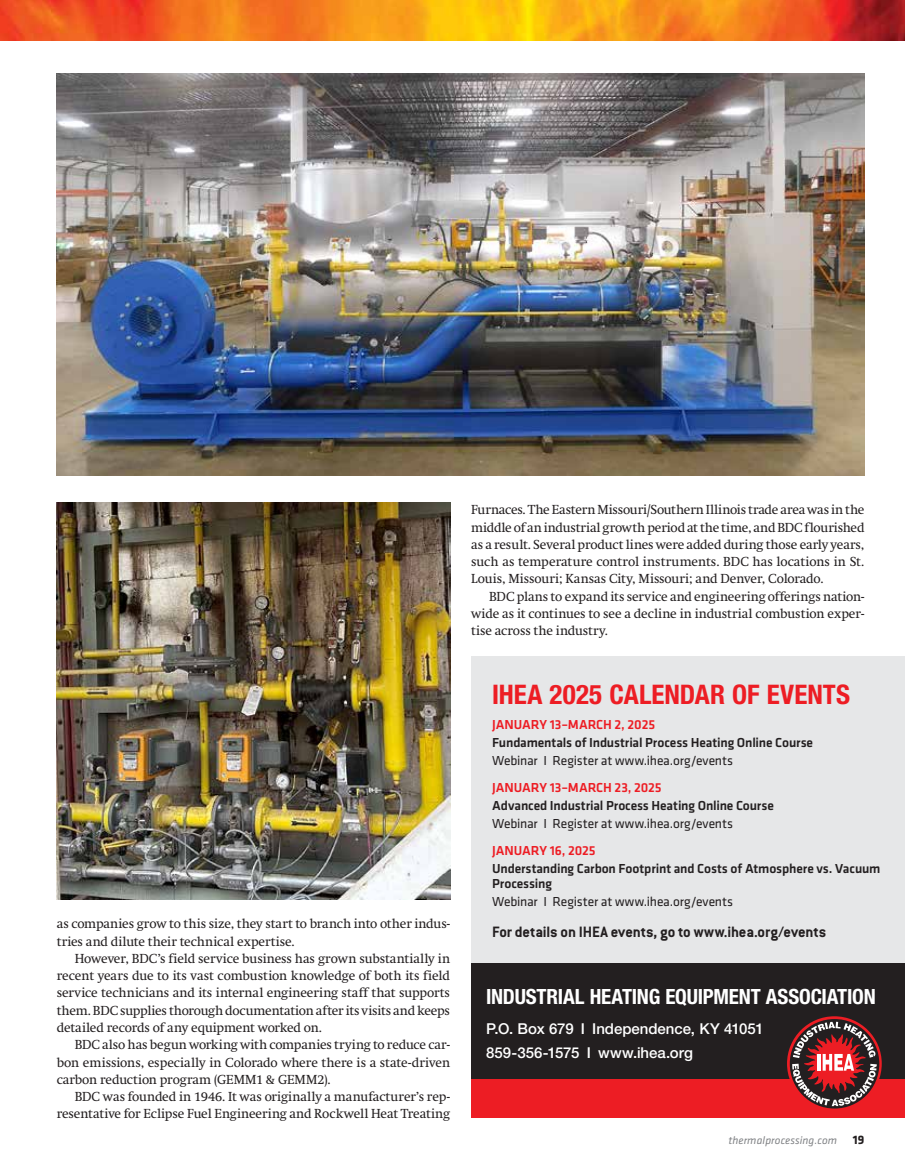
<style>
.page{position:relative;width:905px;height:1175px;background:#fff}
.page>*{position:absolute;margin:0;border:0;box-sizing:border-box;transform-origin:0 0}
.t1{font:700 condensed 27px "Helvetica Neue";color:#ed1d24}
.t2{font:700 condensed 21px "Helvetica Neue";letter-spacing:-.01em;color:#fff}
.t3{font:700 16.5px "Conduit ITC";letter-spacing:-.01em;color:#231f20}
.t4{font:500 15px/24px "Helvetica Neue";letter-spacing:-.005em;color:#fff}
.t5{font:500 13.5px/15px "Klavika Basic";letter-spacing:-.01em;color:#231f20}
.t6{font:13.5px "Klavika Basic";letter-spacing:-.01em;color:#231f20}
.t7{font:500 13.5px "Klavika Basic";letter-spacing:-.005em;color:#ed1d24}
.t8{font:12.9px/17.2px "Swift";letter-spacing:-.005em;color:#231f20;text-align:justify}
.t9{font:italic 11.25px "Klavika Basic";letter-spacing:.01em;color:#808285}
.s1{font-weight:700;font-style:normal;font-size:12.75px;color:#231f20}
</style>
<div class="page">
<img style="left:57px;top:74px;width:807px;height:402px">
<img style="left:57px;top:503px;width:393px;height:396px">
<div style="left:471px;top:656px;width:433px;height:307px;background:#e6e7e8"></div>
<img style="left:0;top:0;width:904px;height:40px">
<div style="left:471px;top:963px;width:433px;height:131px;background:#231f20"></div>
<div style="left:471px;top:1079px;width:433px;height:39px;background:#ed1d24"></div>
<svg style="left:787px;top:1016px;width:94px;height:95px"></svg>
<svg style="left:789px;top:1019px;width:90px;height:89px"></svg>
<svg style="left:792px;top:1021px;width:84px;height:85px"></svg>
<p class="t8" style="left:57px;top:915px;width:395px">as companies grow to this size, they start to branch into other indus&shy;tries and dilute their technical expertise.</p>
<p class="t8" style="left:57px;top:949px;width:395px;text-indent:18px">However, BDC’s field service business has grown substantially in recent years due to its vast combustion knowledge of both its field service technicians and its internal engineering staff that supports them. BDC supplies thorough documentation after its visits and keeps detailed records of any equipment worked on.</p>
<p class="t8" style="left:57px;top:1036px;width:395px;text-indent:18px">BDC also has begun working with companies trying to reduce car&shy;bon emissions, especially in Colorado where there is a state-driven carbon reduction program (GEMM1 &amp; GEMM2).</p>
<p class="t8" style="left:57px;top:1087px;width:395px;text-align:right">BDC was founded in 1946. It was originally a manufacturer’s rep&shy;resentative for Eclipse Fuel Engineering and Rockwell Heat Treating</p>
<p class="t8" style="left:471px;top:501px;width:395px">Furnaces. The Eastern Missouri/Southern Illinois trade area was in the middle of an industrial growth period at the time, and BDC flourished as a result. Several product lines were added during those early years, such as temperature control instruments. BDC has locations in St.<br>Louis, Missouri; Kansas City, Missouri; and Denver, Colorado.</p>
<p class="t8" style="left:471px;top:587px;width:395px;text-indent:18px">BDC plans to expand its service and engineering offerings nation&shy;wide as it continues to see a decline in industrial combustion exper&shy;tise across the industry.</p>
<h1 class="t1" style="left:492px;top:678px;width:359px">IHEA 2025 CALENDAR OF EVENTS</h1>
<p class="t7" style="left:492px;top:716px;width:164px">JANUARY 13–MARCH 2, 2025</p>
<p class="t5" style="left:492px;top:735px;width:322px">Fundamentals of Industrial Process Heating Online Course</p>
<p class="t6" style="left:492px;top:752px;width:242px">Webinar I Register at www.ihea.org/events</p>
<p class="t7" style="left:492px;top:778px;width:171px">JANUARY 13–MARCH 23, 2025</p>
<p class="t5" style="left:492px;top:798px;width:283px">Advanced Industrial Process Heating Online Course</p>
<p class="t6" style="left:492px;top:815px;width:242px">Webinar I Register at www.ihea.org/events</p>
<p class="t7" style="left:492px;top:841px;width:105px">JANUARY 16, 2025</p>
<p class="t5" style="left:492px;top:861px;width:390px">Understanding Carbon Footprint and Costs of Atmosphere vs. Vacuum<br>Processing</p>
<p class="t6" style="left:492px;top:893px;width:242px">Webinar I Register at www.ihea.org/events</p>
<p class="t3" style="left:492px;top:921px;width:336px">For details on IHEA events, go to www.ihea.org/events</p>
<h2 class="t2" style="left:486px;top:983px;width:391px">INDUSTRIAL HEATING EQUIPMENT ASSOCIATION</h2>
<p class="t4" style="left:486px;top:1016px;width:279px">P.O. Box 679 I Independence, KY 41051<br>859-356-1575 I www.ihea.org</p>
<p class="t9" style="left:728px;top:1133px;width:138px">thermalprocessing.com <span class="s1">19</span></p>
</div>
